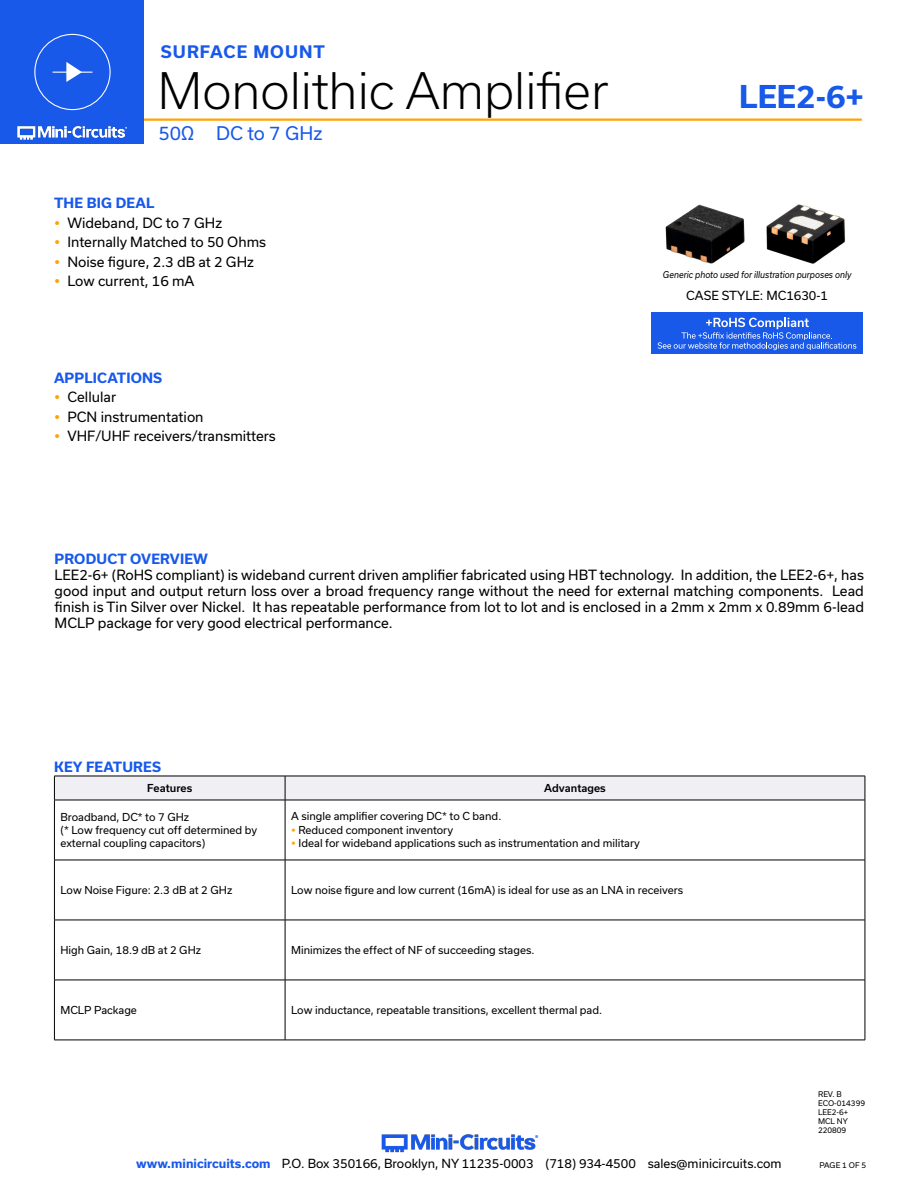
<style>
.page{position:relative;width:918px;height:1188px;background:#fff}
.page>*{position:absolute;margin:0;border:0;box-sizing:border-box;transform-origin:0 0}
.t1{font:300 48px "Usual";color:#000}
.t2{font:700 30px "Usual";color:#1859ea}
.t3{font:18px "Usual";color:#1859ea}
.t4{font:700 16.5px "Usual";letter-spacing:.065em;color:#1859ea}
.Regular_Copy{font:13.5px/16.2px "Usual";color:#000;text-align:justify}
.Blue_Headers{font:700 13.5px "Usual";letter-spacing:.015em;color:#1859ea}
.t5{font:12px "Usual";color:#000}
.Table_Body_Left_Just{font:10.5px/12.6px "Usual";color:#000}
.Table_Header_Center{font:500 10.5px "Usual";color:#000}
.t6{font:italic 9px "Usual";color:#000;scale:.9 1}
.Revision{font:7.5px "Usual";color:#000}
.s1{font-weight:700;color:#1859ea}
</style>
<div class="page">
<img style="left:381px;top:1134px;width:158px;height:19px">
<hr style="left:129px;top:118px;width:733px;height:3px;background:#ffa300">
<div style="left:0;top:0;width:144px;height:144px;background:#1859ea"></div>
<img style="left:17px;top:120px;width:128px;height:20px">
<div style="left:34px;top:34px;width:77px;height:76px;border:1px solid #fff;border-radius:50%"></div>
<hr style="left:53px;top:72px;width:39px;height:1px;background:#fff">
<svg style="left:66px;top:62px;width:16px;height:20px"></svg>
<img style="left:665px;top:204px;width:180px;height:60px">
<svg style="left:54px;top:776px;width:812px;height:24px"></svg>
<hr style="left:54px;top:800px;width:231px;height:1px;background:#000">
<hr style="left:54px;top:800px;width:1px;height:60px;background:#000">
<hr style="left:285px;top:800px;width:580px;height:1px;background:#000">
<hr style="left:285px;top:800px;width:1px;height:60px;background:#000">
<hr style="left:865px;top:800px;width:1px;height:60px;background:#000">
<hr style="left:54px;top:860px;width:231px;height:1px;background:#000">
<hr style="left:54px;top:860px;width:1px;height:60px;background:#000">
<hr style="left:285px;top:860px;width:580px;height:1px;background:#000">
<hr style="left:285px;top:860px;width:1px;height:60px;background:#000">
<hr style="left:865px;top:860px;width:1px;height:60px;background:#000">
<hr style="left:54px;top:920px;width:231px;height:1px;background:#000">
<hr style="left:54px;top:920px;width:1px;height:60px;background:#000">
<hr style="left:285px;top:920px;width:580px;height:1px;background:#000">
<hr style="left:285px;top:920px;width:1px;height:60px;background:#000">
<hr style="left:865px;top:920px;width:1px;height:60px;background:#000">
<hr style="left:54px;top:980px;width:231px;height:1px;background:#000">
<hr style="left:54px;top:980px;width:1px;height:60px;background:#000">
<hr style="left:285px;top:980px;width:580px;height:1px;background:#000">
<hr style="left:285px;top:980px;width:1px;height:60px;background:#000">
<hr style="left:865px;top:980px;width:1px;height:60px;background:#000">
<hr style="left:54px;top:1040px;width:231px;height:1px;background:#000">
<hr style="left:285px;top:1040px;width:580px;height:1px;background:#000">
<div style="left:651px;top:312px;width:212px;height:41px;background:#1859ea"></div>
<svg style="left:658px;top:318px;width:198px;height:32px"></svg>
<p class="t4" style="left:161px;top:42px;width:166px">SURFACE MOUNT</p>
<h1 class="t1" style="left:158px;top:63px;width:452px">Monolithic Amplifier</h1>
<h3 class="t3" style="left:158px;top:123px;width:166px">50Ω DC to 7 GHz</h3>
<p class="Blue_Headers" style="left:54px;top:195px;width:102px">THE BIG DEAL</p>
<p class="Regular_Copy" style="left:68px;top:214px;width:156px">Wideband, DC to 7 GHz</p>
<p class="Regular_Copy" style="left:68px;top:234px;width:200px">Internally Matched to 50 Ohms</p>
<p class="Regular_Copy" style="left:68px;top:253px;width:188px">Noise figure, 2.3 dB at 2 GHz</p>
<p class="Regular_Copy" style="left:68px;top:273px;width:129px">Low current, 16 mA</p>
<p class="Blue_Headers" style="left:54px;top:370px;width:110px">APPLICATIONS</p>
<p class="Regular_Copy" style="left:68px;top:389px;width:50px">Cellular</p>
<p class="Regular_Copy" style="left:68px;top:409px;width:138px">PCN instrumentation</p>
<p class="Regular_Copy" style="left:68px;top:428px;width:210px">VHF/UHF receivers/transmitters</p>
<h2 class="t2" style="left:739px;top:80px;width:126px">LEE2-6+</h2>
<p class="t6" style="left:663px;top:269px;width:211px">Generic photo used for illustration purposes only</p>
<p class="t5" style="left:686px;top:288px;width:143px">CASE STYLE: MC1630-1</p>
<p class="Blue_Headers" style="left:55px;top:551px;width:155px">PRODUCT OVERVIEW</p>
<p class="Regular_Copy" style="left:55px;top:567px;width:811px">LEE2-6+ (RoHS compliant) is wideband current driven amplifier fabricated using HBT technology. In addition, the LEE2-6+, has good input and output return loss over a broad frequency range without the need for external matching components. Lead finish is Tin Silver over Nickel. It has repeatable performance from lot to lot and is enclosed in a 2mm x 2mm x 0.89mm 6-lead MCLP package for very good electrical performance.</p>
<p class="Blue_Headers" style="left:54px;top:760px;width:108px">KEY FEATURES</p>
<p class="Table_Header_Center" style="left:147px;top:782px;width:47px">Features</p>
<p class="Table_Header_Center" style="left:544px;top:782px;width:63px">Advantages</p>
<p class="Table_Body_Left_Just" style="left:60px;top:811px;width:130px">Broadband, DC* to 7 GHz</p>
<p class="Table_Body_Left_Just" style="left:60px;top:824px;width:198px">(* Low frequency cut off determined by external coupling capacitors)</p>
<p class="Table_Body_Left_Just" style="left:291px;top:810px;width:212px">A single amplifier covering DC* to C band.</p>
<p class="Table_Body_Left_Just" style="left:299px;top:824px;width:156px">Reduced component inventory</p>
<p class="Table_Body_Left_Just" style="left:299px;top:837px;width:343px">Ideal for wideband applications such as instrumentation and military</p>
<p class="Table_Body_Left_Just" style="left:60px;top:884px;width:173px">Low Noise Figure: 2.3 dB at 2 GHz</p>
<p class="Table_Body_Left_Just" style="left:291px;top:884px;width:394px">Low noise figure and low current (16mA) is ideal for use as an LNA in receivers</p>
<p class="Table_Body_Left_Just" style="left:60px;top:944px;width:142px">High Gain, 18.9 dB at 2 GHz</p>
<p class="Table_Body_Left_Just" style="left:291px;top:944px;width:245px">Minimizes the effect of NF of succeeding stages.</p>
<p class="Table_Body_Left_Just" style="left:60px;top:1004px;width:78px">MCLP Package</p>
<p class="Table_Body_Left_Just" style="left:291px;top:1004px;width:313px">Low inductance, repeatable transitions, excellent thermal pad.</p>
<p class="Revision" style="left:818px;top:1089px;width:25px">REV. B</p>
<p class="Revision" style="left:818px;top:1098px;width:48px">ECO-014399</p>
<p class="Revision" style="left:818px;top:1107px;width:32px">LEE2-6+</p>
<p class="Revision" style="left:818px;top:1116px;width:31px">MCL NY</p>
<p class="Revision" style="left:818px;top:1125px;width:30px">220809</p>
<p class="t5" style="left:136px;top:1157px;width:647px"><span class="s1">www.minicircuits.com</span> P.O. Box 350166, Brooklyn, NY 11235-0003 (718) 934-4500 sales@minicircuits.com</p>
<p class="Revision" style="left:819px;top:1161px;width:48px">PAGE 1 OF 5</p>
</div>
